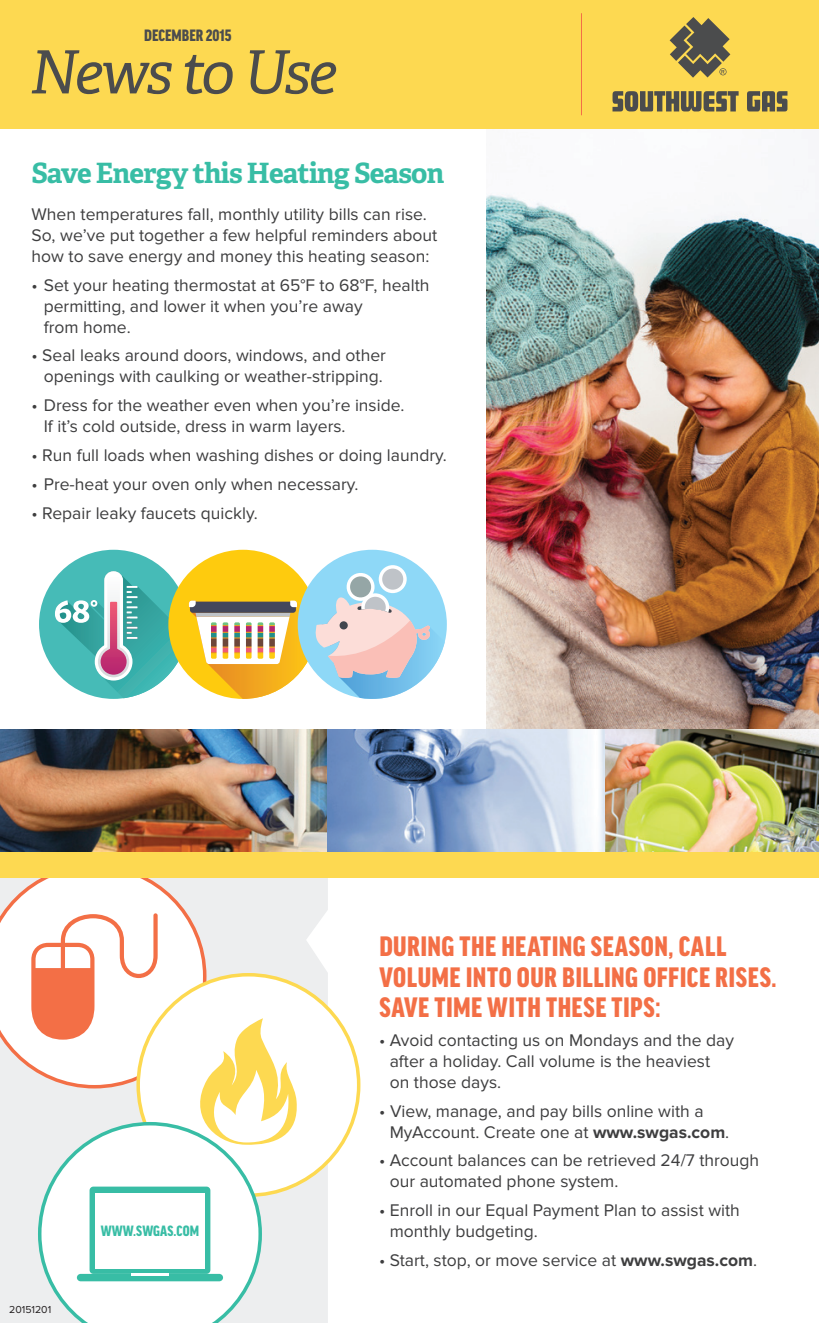
<style>
.page{position:relative;width:819px;height:1323px;background:#fff}
.page>*{position:absolute;margin:0;border:0;box-sizing:border-box;transform-origin:0 0}
.t1{font:italic 59.5px "Adelle";letter-spacing:-.06em;color:#4b4c4d}
.t2{font:900 condensed 29.93px/30.3px "Good Headline Pro";letter-spacing:.015em;color:#f36f46}
.t3{font:700 28px "Adelle";letter-spacing:-.025em;color:#38bda5}
.t4{font:17.5px/21px "Proxima Nova";color:#3e3e3f}
.t5{font:900 condensed 17.5px "Good Headline Pro";color:#4b4c4d}
.t6{font:900 condensed 15.92px "Good Headline Pro";letter-spacing:.01em;color:#38bda5}
.t7{font:10.5px "Proxima Nova";color:#231f20}
.s1{font-weight:700}
</style>
<div class="page">
<div style="left:0;top:866px;width:377px;height:457px;background:#edeeef"></div>
<svg style="left:306px;top:878px;width:71px;height:445px;fill:#fff"></svg>
<svg style="left:0;top:878px;width:206px;height:210px"></svg>
<svg style="left:31px;top:913px;width:127px;height:127px;background:#facdbf"></svg>
<img style="left:486px;top:194px;width:333px;height:536px">
<div style="left:0;top:0;width:819px;height:129px;background:#fdd951"></div>
<hr style="left:581px;top:13px;width:1px;height:102px;background:#f36f46">
<svg style="left:613px;top:91px;width:126px;height:20px"></svg>
<svg style="left:747px;top:91px;width:41px;height:21px"></svg>
<svg style="left:670px;top:17px;width:60px;height:61px"></svg>
<div style="left:0;top:756px;width:819px;height:122px;background:#fdd951"></div>
<img style="left:0;top:730px;width:328px;height:122px">
<img style="left:605px;top:730px;width:214px;height:122px">
<svg style="left:328px;top:730px;width:277px;height:122px;background:#9eb3d1"></svg>
<div style="left:39px;top:550px;width:149px;height:149px;background:#46bbb7;border-radius:50%"></div>
<svg style="left:55px;top:550px;width:392px;height:149px"></svg>
<div style="left:138px;top:975px;width:221px;height:220px;background:#fff;border-radius:50%"></div>
<svg style="left:200px;top:1018px;width:97px;height:126px"></svg>
<svg style="left:38px;top:1122px;width:224px;height:201px"></svg>
<div style="left:90px;top:1187px;width:120px;height:87px;background:#38bda5;border-radius:4px"></div>
<div style="left:95px;top:1193px;width:110px;height:75px;background:#fff"></div>
<div style="left:77px;top:1274px;width:146px;height:7px;background:#38bda5;border-radius:4px"></div>
<hr style="left:131px;top:1274px;width:38px;height:2px;background:#fff">
<p class="t5" style="left:144px;top:26px;width:89px">DECEMBER 2015</p>
<p class="t1" style="left:30px;top:29px;width:309px">News to Use</p>
<p class="t3" style="left:32px;top:153px;width:414px">Save Energy this Heating Season</p>
<p class="t4" style="left:32px;top:204px;width:407px">When temperatures fall, monthly utility bills can rise.<br>So, we’ve put together a few helpful reminders about how to save energy and money this heating season:</p>
<p class="t4" style="left:44px;top:275px;width:387px;text-indent:-12px">• Set your heating thermostat at 65°F to 68°F, health permitting, and lower it when you’re away<br>from home.</p>
<p class="t4" style="left:32px;top:345px;width:356px;text-align:center">• Seal leaks around doors, windows, and other openings with caulking or weather-stripping.</p>
<p class="t4" style="left:44px;top:395px;width:362px;text-indent:-12px">• Dress for the weather even when you’re inside.<br>If it’s cold outside, dress in warm layers.</p>
<p class="t4" style="left:32px;top:445px;width:417px">• Run full loads when washing dishes or doing laundry.</p>
<p class="t4" style="left:32px;top:474px;width:328px">• Pre-heat your oven only when necessary.</p>
<p class="t4" style="left:32px;top:503px;width:228px">• Repair leaky faucets quickly.</p>
<p class="t7" style="left:9px;top:1303px;width:44px">20151201</p>
<p class="t6" style="left:101px;top:1222px;width:100px">WWW.SWGAS.COM</p>
<p class="t2" style="left:379px;top:931px;width:399px">DURING THE HEATING SEASON, CALL<br>VOLUME INTO OUR BILLING OFFICE RISES.<br>SAVE TIME WITH THESE TIPS:</p>
<p class="t4" style="left:390px;top:1030px;width:346px;text-indent:-10px">• Avoid contacting us on Mondays and the day after a holiday. Call volume is the heaviest on those days.</p>
<p class="t4" style="left:390px;top:1100px;width:341px;text-indent:-10px">• View, manage, and pay bills online with a<br>MyAccount. Create one at <span class="s1">www.swgas.com</span>.</p>
<p class="t4" style="left:390px;top:1150px;width:371px;text-indent:-10px">• Account balances can be retrieved 24/7 through our automated phone system.</p>
<p class="t4" style="left:390px;top:1200px;width:352px;text-indent:-10px">• Enroll in our Equal Payment Plan to assist with monthly budgeting.</p>
<p class="t4" style="left:379px;top:1250px;width:379px">• Start, stop, or move service at <span class="s1">www.swgas.com</span>.</p>
</div>
